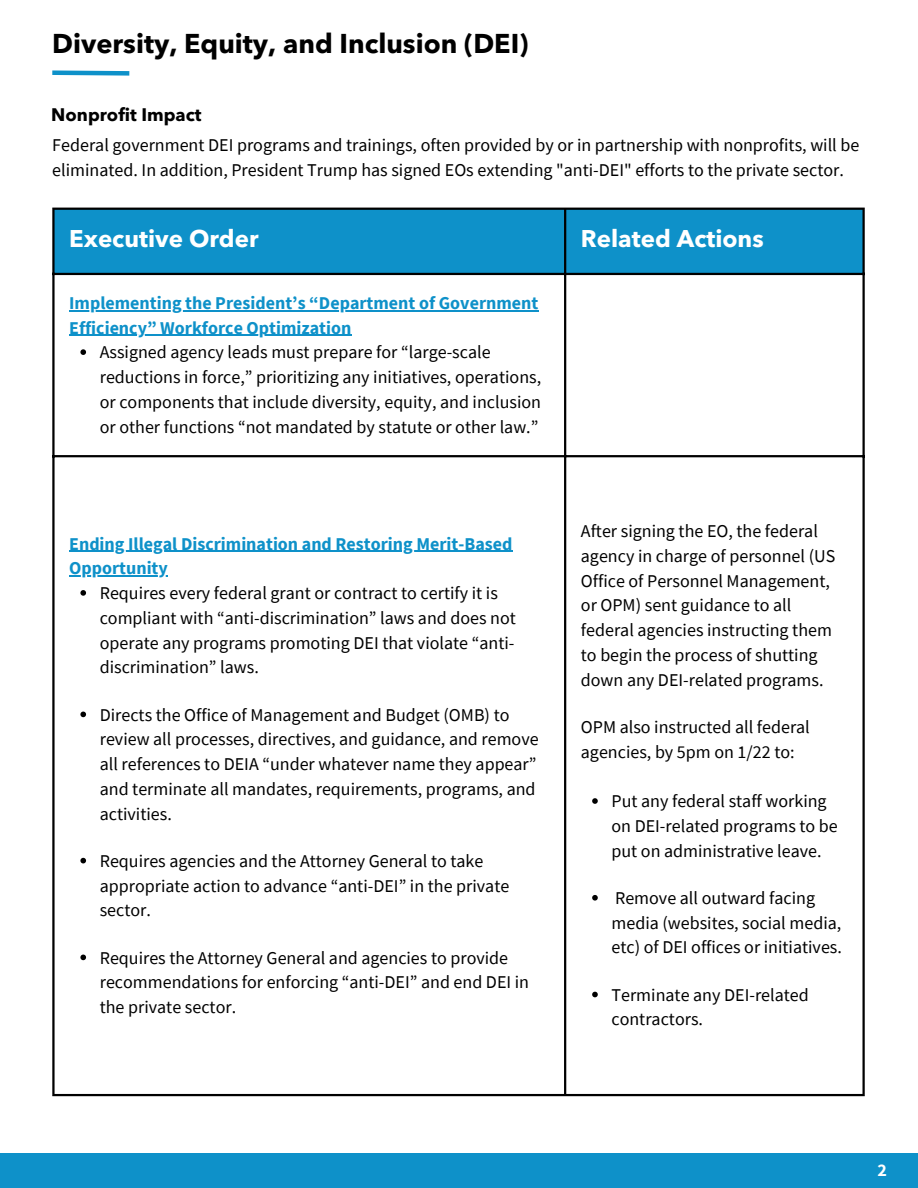
<style>
.page{position:relative;width:918px;height:1188px;background:#fff}
.page>*{position:absolute;margin:0;border:0;box-sizing:border-box;transform-origin:0 0}
.t1{font:700 27px "Avenir Next LT Pro";color:#000}
.t2{font:700 24px "Avenir Next LT Pro";color:#fff}
.t3{font:18px/24.8px "Source Sans Pro";color:#000}
.t4{font:700 18px "Source Sans Pro";color:#0e91c9}
.t5{font:700 18px "Avenir Next LT Pro";color:#000}
.t6{font:700 18px "Source Sans Pro";color:#fff}
.s1{font-weight:700;color:#0e91c9}
</style>
<div class="page">
<div style="left:0;top:1153px;width:918px;height:35px;background:#0e91c9"></div>
<div style="left:55px;top:210px;width:807px;height:63px;background:#0e91c9"></div>
<hr style="left:69px;top:310px;width:469px;height:1px;background:#0e91c9">
<hr style="left:69px;top:335px;width:282px;height:1px;background:#0e91c9">
<svg style="left:80px;top:349px;width:6px;height:6px"></svg>
<hr style="left:69px;top:551px;width:443px;height:1px;background:#0e91c9">
<hr style="left:69px;top:575px;width:99px;height:2px;background:#0e91c9">
<svg style="left:80px;top:590px;width:6px;height:6px"></svg>
<svg style="left:80px;top:712px;width:6px;height:5px"></svg>
<svg style="left:80px;top:858px;width:6px;height:5px"></svg>
<svg style="left:80px;top:955px;width:6px;height:5px"></svg>
<svg style="left:592px;top:798px;width:6px;height:6px"></svg>
<svg style="left:592px;top:895px;width:6px;height:6px"></svg>
<svg style="left:592px;top:992px;width:6px;height:5px"></svg>
<hr style="left:52px;top:210px;width:3px;height:884px;background:#000">
<hr style="left:564px;top:210px;width:2px;height:884px;background:#000">
<hr style="left:862px;top:210px;width:3px;height:884px;background:#000">
<hr style="left:52px;top:208px;width:813px;height:2px;background:#000">
<hr style="left:52px;top:273px;width:813px;height:2px;background:#000">
<hr style="left:52px;top:455px;width:813px;height:2px;background:#000">
<hr style="left:52px;top:1094px;width:813px;height:2px;background:#000">
<svg style="left:52px;top:70px;width:78px;height:6px"></svg>
<p class="t1" style="left:52px;top:33px;width:478px">Diversity, Equity, and Inclusion (DEI)</p>
<p class="t5" style="left:51px;top:107px;width:152px">Nonprofit Impact</p>
<p class="t3" style="left:52px;top:132px;width:809px">Federal government DEI programs and trainings, often provided by or in partnership with nonprofits, will be eliminated. In addition, President Trump has signed EOs extending "anti-DEI" efforts to the private sector.</p>
<h1 class="t2" style="left:69px;top:229px;width:191px">Executive Order</h1>
<p class="t2" style="left:581px;top:229px;width:184px">Related Actions</p>
<h2 class="t4" style="left:69px;top:291px;width:471px">Implementing the President’s “Department of Government</h2>
<p class="t3" style="left:100px;top:315px;width:392px;text-indent:-31px"><span class="s1">Efficiency” Workforce Optimization<br></span>Assigned agency leads must prepare for “large-scale</p>
<p class="t3" style="left:100px;top:364px;width:443px;text-align:justify">reductions in force,” prioritizing any initiatives, operations, or components that include diversity, equity, and inclusion or other functions “not mandated by statute or other law.”</p>
<p class="t4" style="left:69px;top:532px;width:445px">Ending Illegal Discrimination and Restoring Merit-Based</p>
<p class="t3" style="left:100px;top:556px;width:400px;text-indent:-31px"><span class="s1">Opportunity<br></span>Requires every federal grant or contract to certify it is</p>
<p class="t3" style="left:100px;top:605px;width:418px;text-align:justify">compliant with “anti-discrimination” laws and does not operate any programs promoting DEI that violate “anti&shy;discrimination” laws.</p>
<p class="t3" style="left:100px;top:702px;width:411px">Directs the Office of Management and Budget (OMB) to</p>
<p class="t3" style="left:100px;top:727px;width:440px">review all processes, directives, and guidance, and remove all references to DEIA “under whatever name they appear” and terminate all mandates, requirements, programs, and activities.</p>
<p class="t3" style="left:100px;top:848px;width:385px">Requires agencies and the Attorney General to take</p>
<p class="t3" style="left:100px;top:873px;width:411px">appropriate action to advance “anti-DEI” in the private sector.</p>
<p class="t3" style="left:100px;top:945px;width:410px">Requires the Attorney General and agencies to provide</p>
<p class="t3" style="left:100px;top:970px;width:431px">recommendations for enforcing “anti-DEI” and end DEI in the private sector.</p>
<p class="t3" style="left:581px;top:518px;width:256px">After signing the EO, the federal agency in charge of personnel (US<br>Office of Personnel Management, or OPM) sent guidance to all federal agencies instructing them to begin the process of shutting down any DEI-related programs.</p>
<p class="t3" style="left:581px;top:714px;width:230px">OPM also instructed all federal agencies, by 5pm on 1/22 to:</p>
<p class="t3" style="left:612px;top:788px;width:228px">Put any federal staff working on DEI-related programs to be put on administrative leave.</p>
<p class="t3" style="left:612px;top:885px;width:232px">Remove all outward facing media (websites, social media, etc) of DEI offices or initiatives.</p>
<p class="t3" style="left:612px;top:982px;width:199px">Terminate any DEI-related contractors.</p>
<p class="t6" style="left:877px;top:1159px;width:11px">2</p>
</div>
